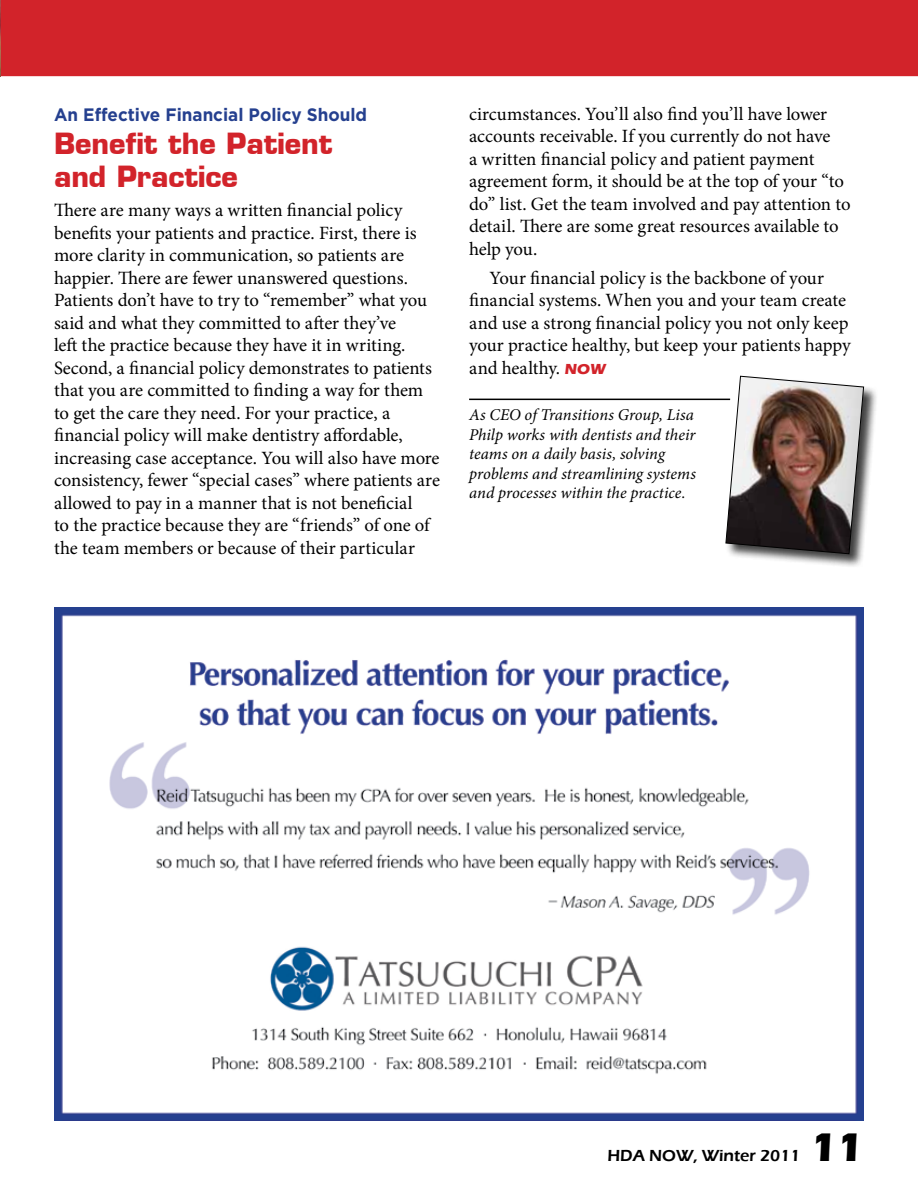
<style>
.page{position:relative;width:918px;height:1188px;background:#fff}
.page>*{position:absolute;margin:0;border:0;box-sizing:border-box;transform-origin:0 0}
.t1{font:700 42px "Eras IT Cby BT";color:#000}
.t2{font:700 28.5px/33px "Eurostile";color:#d2232a}
.t3{font:18.75px/22.5px "Minion Pro";letter-spacing:-.005em;color:#000}
.t4{font:700 18px "Gotham";color:#25408f;scale:.95 1}
.t5{font:italic 16.5px/19.5px "Minion Pro";color:#000}
.t6{font:600 16.5px "Eras ITC";color:#000}
.s1{font-family:"Eras ITC";font-weight:700;font-size:15px;color:#d2232a}
</style>
<div class="page">
<div style="left:1px;top:0;width:917px;height:76px;background:#d2232a"></div>
<img style="left:0;top:0;width:1px;height:76px">
<img style="left:54px;top:608px;width:810px;height:513px">
<hr style="left:469px;top:399px;width:261px;height:1px;background:#000">
<div style="left:725px;top:375px;width:153px;height:193px;background:#000;opacity:.75"></div>
<svg style="left:725px;top:375px;width:139px;height:180px;background:#7f726d"></svg>
<p class="t4" style="left:54px;top:104px;width:331px">An Effective Financial Policy Should</p>
<h2 class="t2" style="left:54px;top:127px;width:280px">Benefit the Patient and Practice</h2>
<p class="t3" style="left:54px;top:199px;width:387px">There are many ways a written financial policy benefits your patients and practice. First, there is more clarity in communication, so patients are happier. There are fewer unanswered questions.<br>Patients don’t have to try to “remember” what you said and what they committed to after they’ve<br>left the practice because they have it in writing.<br>Second, a financial policy demonstrates to patients that you are committed to finding a way for them to get the care they need. For your practice, a financial policy will make dentistry affordable, increasing case acceptance. You will also have more consistency, fewer “special cases” where patients are allowed to pay in a manner that is not beneficial<br>to the practice because they are “friends” of one of the team members or because of their particular</p>
<p class="t3" style="left:469px;top:102px;width:383px">circumstances. You’ll also find you’ll have lower accounts receivable. If you currently do not have<br>a written financial policy and patient payment agreement form, it should be at the top of your “to do” list. Get the team involved and pay attention to detail. There are some great resources available to help you.</p>
<p class="t3" style="left:469px;top:267px;width:383px;text-indent:20px">Your financial policy is the backbone of your financial systems. When you and your team create and use a strong financial policy you not only keep your practice healthy, but keep your patients happy and healthy. <span class="s1">Now</span></p>
<p class="t5" style="left:469px;top:405px;width:228px">As CEO of Transitions Group, Lisa Philp works with dentists and their teams on a daily basis, solving problems and streamlining systems and processes within the practice.</p>
<p class="t6" style="left:608px;top:1146px;width:194px">HDA NOW, Winter 2011</p>
<h1 class="t1" style="left:812px;top:1121px;width:54px">11</h1>
</div>
